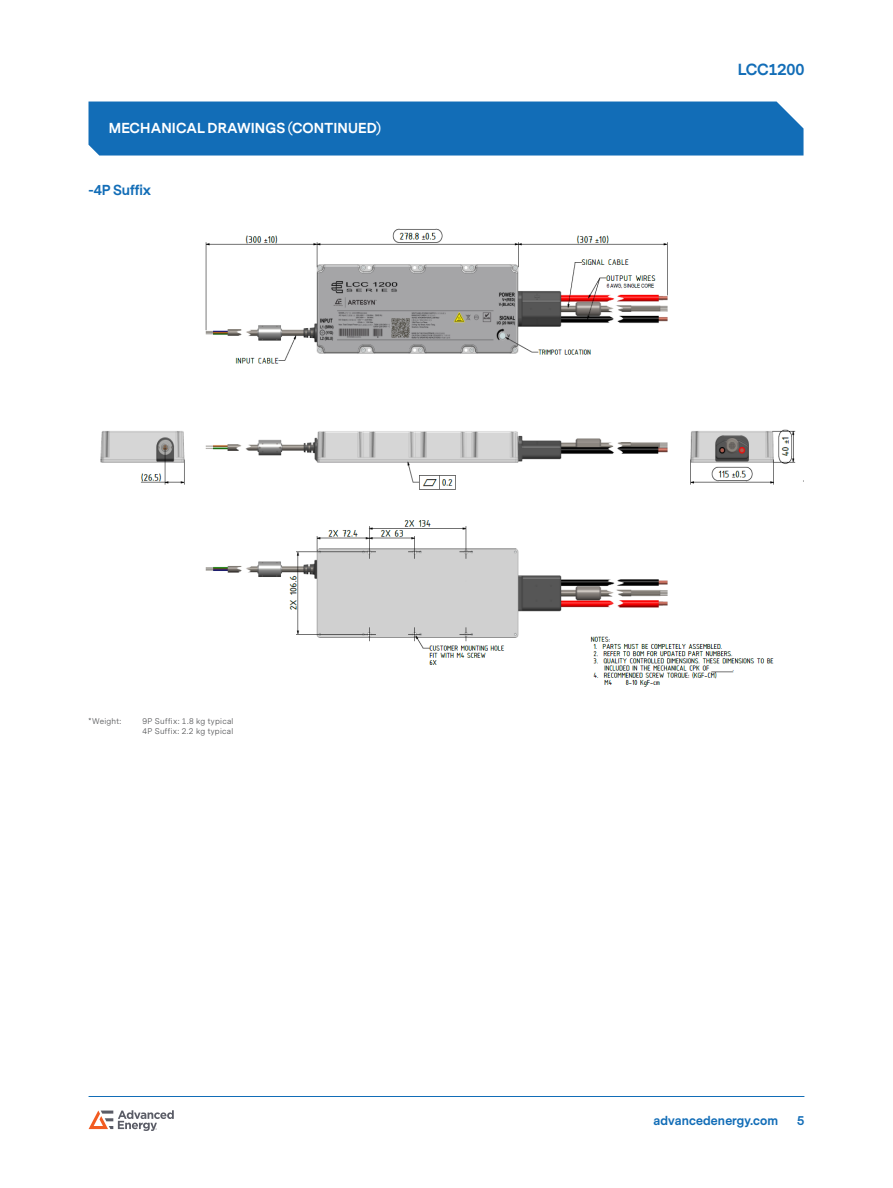
<style>
.page{position:relative;width:893px;height:1188px;background:#fff}
.page>*{position:absolute;margin:0;border:0;box-sizing:border-box;transform-origin:0 0}
.t1{font:700 15px "Messina Sans";letter-spacing:-.01em;color:#126db7}
.Heading_1{font:700 13.5px "Messina Sans";letter-spacing:.01em;color:#fff}
.Cover_Heading{font:700 13.5px "Messina Sans";color:#126db7}
.t2{font:700 12px "Messina Sans";letter-spacing:.01em;color:#126db7}
.Notes{font:8.25px "Messina Sans";letter-spacing:.035em;color:#57585a}
</style>
<div class="page">
<hr style="left:89px;top:1096px;width:715px;height:1px;background:#126db7">
<svg style="left:89px;top:1110px;width:85px;height:21px"></svg>
<div style="left:89px;top:102px;width:714px;height:54px;background:#126db7"></div>
<img style="left:100px;top:228px;width:696px;height:459px">
<p class="Heading_1" style="left:109px;top:119px;width:274px">MECHANICAL DRAWINGS (CONTINUED)</p>
<p class="Cover_Heading" style="left:89px;top:180px;width:64px">-4P Suffix</p>
<p class="Notes" style="left:89px;top:716px;width:34px">*Weight:</p>
<p class="Notes" style="left:142px;top:716px;width:92px">9P Suffix: 1.8 kg typical</p>
<p class="Notes" style="left:142px;top:726px;width:92px">4P Suffix: 2.2 kg typical</p>
<h1 class="t1" style="left:738px;top:59px;width:68px">LCC1200</h1>
<h3 class="t2" style="left:653px;top:1113px;width:126px">advancedenergy.com</h3>
<h3 class="t2" style="left:797px;top:1113px;width:9px">5</h3>
</div>
